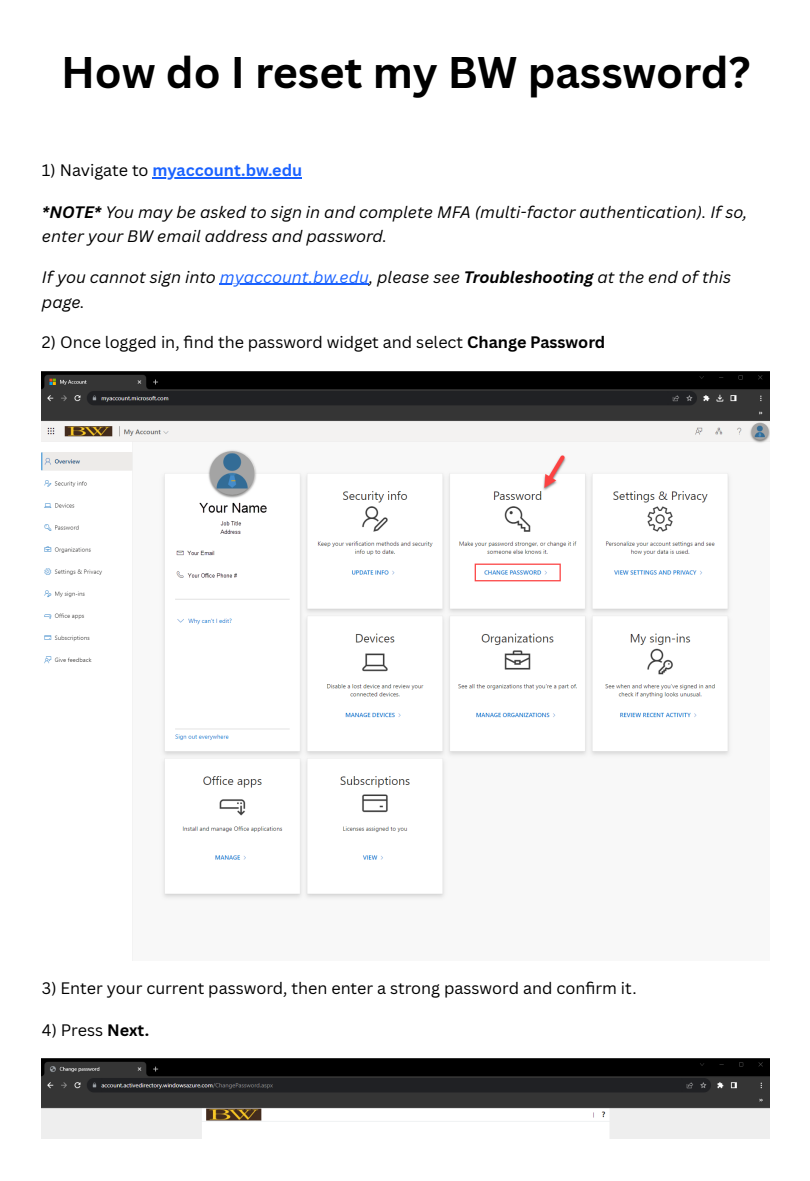
<style>
.page{position:relative;width:810px;height:1181px;background:#fff}
.page>*{position:absolute;margin:0;border:0;box-sizing:border-box;transform-origin:0 0}
.t1{font:700 43.05px "Canva Sans";color:#000}
.t2{font:italic 16.2px/24.3px "Canva Sans";color:#000}
.t3{font:16.2px "Canva Sans";color:#000}
.t4{font:700 16.2px "Canva Sans";color:#1a62ff}
.s1{font-weight:400;color:#000}
.s2{font-weight:700}
.s3{color:#1a62ff}
</style>
<div class="page">
<hr style="left:152px;top:177px;width:150px;height:1px;background:#1a62ff">
<hr style="left:220px;top:283px;width:149px;height:1px;background:#1a62ff">
<img style="left:42px;top:371px;width:727px;height:589px">
<img style="left:42px;top:1058px;width:728px;height:80px">
<h1 class="t1" style="left:61px;top:41px;width:691px">How do I reset my BW password?</h1>
<p class="t4" style="left:42px;top:159px;width:262px"><span class="s1">1) Navigate to</span> myaccount.bw.edu</p>
<p class="t2" style="left:42px;top:199px;width:707px"><span class="s2">*NOTE*</span> You may be asked to sign in and complete MFA (multi-factor authentication). If so, enter your BW email address and password.</p>
<p class="t2" style="left:42px;top:264px;width:691px;line-height:25.2px">If you cannot sign into <span class="s3">myaccount.bw.edu</span>, please see <span class="s2">Troubleshooting</span> at the end of this page.</p>
<p class="t3" style="left:42px;top:331px;width:565px">2) Once logged in, fi nd the password widget and select <span class="s2">Change Password</span></p>
<p class="t3" style="left:42px;top:977px;width:596px">3) Enter your current password, then enter a strong password and confi rm it.</p>
<p class="t3" style="left:42px;top:1018px;width:109px">4) Press <span class="s2">Next.</span></p>
</div>
